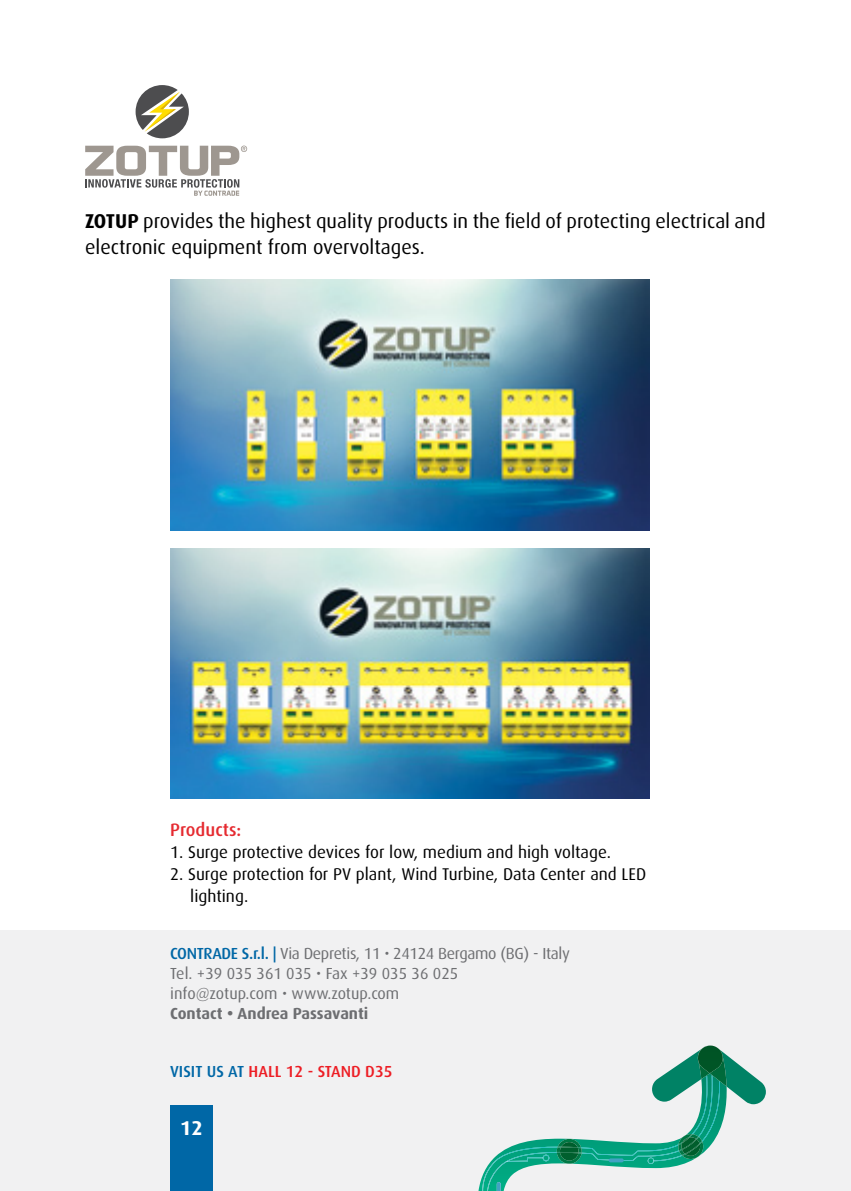
<style>
.page{position:relative;width:851px;height:1191px;background:#fff}
.page>*{position:absolute;margin:0;border:0;box-sizing:border-box;transform-origin:0 0}
.t1{font:20px/26px "Dax";color:#000}
.t2{font:700 20px "Dax";color:#fff}
.t3{font:500 18px "Dax";color:#e52a30}
.t4{font:17px/22px "Dax";color:#000}
.t5{font:16px "Dax";color:#6d6e71}
.t6{font:16px "Dax";letter-spacing:-.02em;color:#6d6e71}
.t7{font:500 16px "Dax";color:#ed1d24}
.t8{font:700 16px "Dax";color:#6d6e71}
.s1{font-weight:700}
.s2{font-weight:500;color:#0067a6}
.s3{color:#0067a6}
</style>
<div class="page">
<div style="left:0;top:930px;width:850px;height:261px;background:#f1f1f2"></div>
<div style="left:170px;top:1106px;width:43px;height:85px;background:#0067a6"></div>
<svg style="left:478px;top:1045px;width:287px;height:146px"></svg>
<svg style="left:608px;top:1158px;width:15px;height:4px"></svg>
<svg style="left:135px;top:85px;width:54px;height:53px"></svg>
<svg style="left:85px;top:146px;width:162px;height:50px"></svg>
<img style="left:170px;top:280px;width:479px;height:250px">
<img style="left:170px;top:548px;width:479px;height:251px">
<p class="t1" style="left:85px;top:208px;width:682px"><span class="s1">ZOTUP</span> provides the highest quality products in the field of protecting electrical and electronic equipment from overvoltages.</p>
<p class="t3" style="left:170px;top:820px;width:73px">Products:</p>
<p class="t4" style="left:170px;top:841px;width:442px">1. Surge protective devices for low, medium and high voltage.</p>
<p class="t4" style="left:190px;top:863px;width:457px;text-indent:-20px">2. Surge protection for PV plant, Wind Turbine, Data Center and LED lighting.</p>
<p class="t6" style="left:170px;top:944px;width:401px"><span class="s2">CONTRADE S.r.l. |</span> Via Depretis, 11 • 24124 Bergamo (BG) - Italy</p>
<p class="t5" style="left:170px;top:964px;width:289px">Tel. +39 035 361 035 • Fax +39 035 36 025</p>
<p class="t5" style="left:170px;top:984px;width:231px">info@zotup.com • www.zotup.com</p>
<p class="t8" style="left:170px;top:1004px;width:200px">Contact • Andrea Passavanti</p>
<p class="t7" style="left:170px;top:1062px;width:224px"><span class="s3">VISIT US AT</span> HALL 12 - STAND D35</p>
<p class="t2" style="left:180px;top:1117px;width:24px">12</p>
</div>
